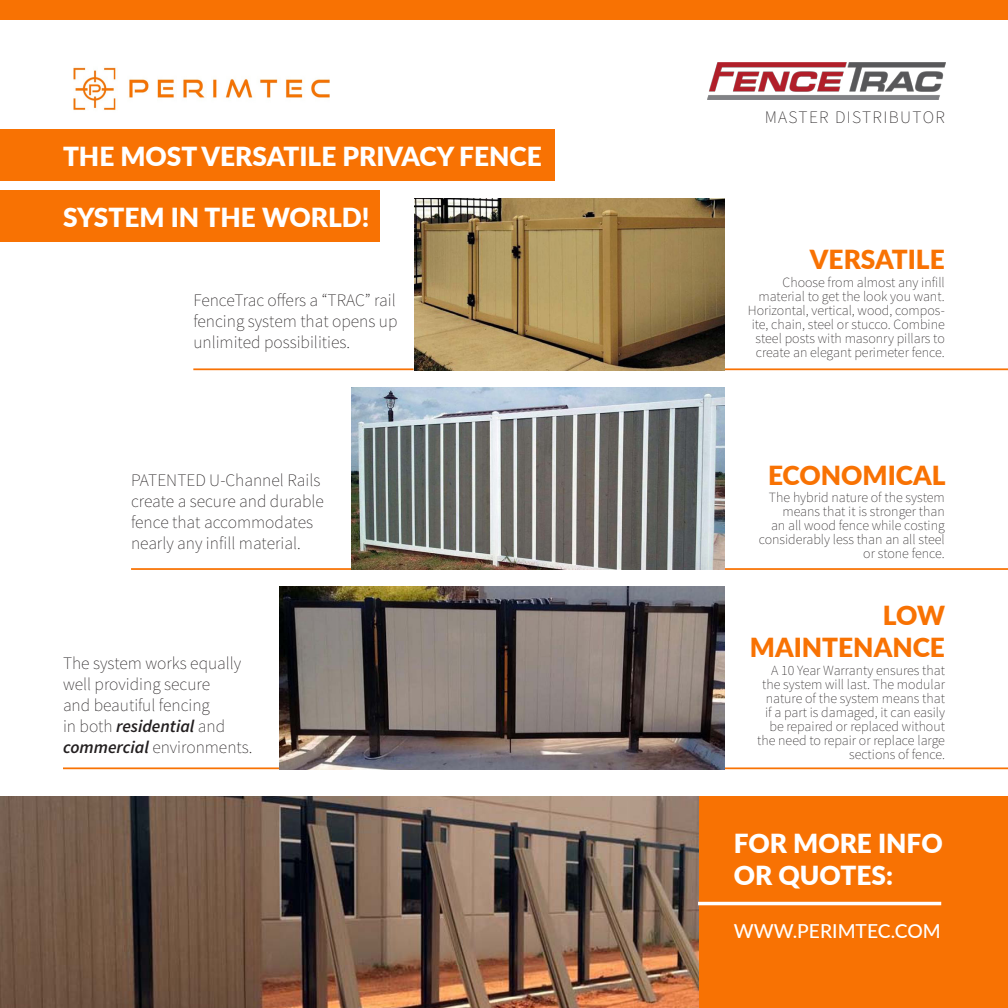
<style>
.page{position:relative;width:1008px;height:1008px;background:#fff}
.page>*{position:absolute;margin:0;border:0;box-sizing:border-box;transform-origin:0 0}
.Pull_Quote{font:900 26.25px "Lato";color:#fff}
.Numbers{font:900 26.25px "Lato";color:#f87203}
.Numbers-2{font:900 26.25px/31.5px "Lato";color:#fff}
.Numbers-3{font:500 19.25px "Lato";color:#fff}
.Pull_Quote-2{font:200 17.5px/21px "Source Sans Pro";color:#231f20}
.Body_Text{font:200 17.5px "Source Sans Pro";letter-spacing:.075em;color:#231f20}
.Body_Text-2{font:200 14px/14px "Source Sans Pro";color:#231f20;text-align:right}
.s1{font-weight:600;font-style:italic}
</style>
<div class="page">
<hr style="left:724px;top:368px;width:284px;height:2px;background:#f87203">
<hr style="left:193px;top:368px;width:221px;height:2px;background:#f87203">
<hr style="left:724px;top:568px;width:284px;height:2px;background:#f87203">
<hr style="left:131px;top:568px;width:220px;height:2px;background:#f87203">
<hr style="left:63px;top:767px;width:218px;height:2px;background:#f87203">
<hr style="left:724px;top:767px;width:284px;height:2px;background:#f87203">
<div style="left:698px;top:796px;width:310px;height:212px;background:#f87203"></div>
<div style="left:0;top:129px;width:554px;height:52px;background:#f87203"></div>
<div style="left:0;top:191px;width:379px;height:51px;background:#f87203"></div>
<img style="left:414px;top:199px;width:310px;height:171px">
<img style="left:351px;top:387px;width:373px;height:183px">
<img style="left:280px;top:587px;width:444px;height:183px">
<img style="left:0;top:796px;width:698px;height:212px">
<img style="left:707px;top:62px;width:238px;height:38px">
<div style="left:0;top:0;width:1008px;height:20px;background:#f87203"></div>
<hr style="left:698px;top:902px;width:243px;height:3px;background:#fff">
<img style="left:73px;top:67px;width:257px;height:43px">
<p class="Pull_Quote" style="left:63px;top:136px;width:480px">THE MOST VERSATILE PRIVACY FENCE</p>
<p class="Pull_Quote" style="left:63px;top:197px;width:308px">SYSTEM IN THE WORLD!</p>
<p class="Pull_Quote-2" style="left:193px;top:289px;width:206px;text-align:justify">FenceTrac offers a “TRAC” rail fencing system that opens up unlimited possibilities.</p>
<p class="Pull_Quote-2" style="left:131px;top:470px;width:191px">PATENTED U-Channel Rails</p>
<p class="Pull_Quote-2" style="left:131px;top:491px;width:194px">create a secure and durable fence that accommodates nearly any infill material.</p>
<p class="Pull_Quote-2" style="left:63px;top:653px;width:191px">The system works equally well providing secure<br>and beautiful fencing<br>in both <span class="s1">residential</span> and <span class="s1">commercial</span> environments.</p>
<p class="Body_Text" style="left:765px;top:106px;width:182px">MASTER DISTRIBUTOR</p>
<p class="Numbers" style="left:810px;top:240px;width:136px">VERSATILE</p>
<p class="Body_Text-2" style="left:748px;top:276px;width:198px">Choose from almost any infill material to get the look you want.<br>Horizontal, vertical, wood, compos&shy;ite, chain, steel or stucco. Combine steel posts with masonry pillars to create an elegant perimeter fence.</p>
<p class="Numbers" style="left:768px;top:455px;width:179px">ECONOMICAL</p>
<p class="Body_Text-2" style="left:759px;top:491px;width:188px">The hybrid nature of the system means that it is stronger than<br>an all wood fence while costing considerably less than an all steel or stone fence.</p>
<p class="Numbers" style="left:883px;top:596px;width:64px">LOW</p>
<p class="Numbers" style="left:750px;top:628px;width:197px">MAINTENANCE</p>
<p class="Body_Text-2" style="left:757px;top:663px;width:189px">A 10 Year Warranty ensures that the system will last. The modular nature of the system means that if a part is damaged, it can easily be repaired or replaced without the need to repair or replace large sections of fence.</p>
<p class="Numbers-2" style="left:734px;top:827px;width:210px">FOR MORE INFO<br>OR QUOTES:</p>
<p class="Numbers-3" style="left:734px;top:917px;width:208px">WWW.PERIMTEC.COM</p>
</div>
